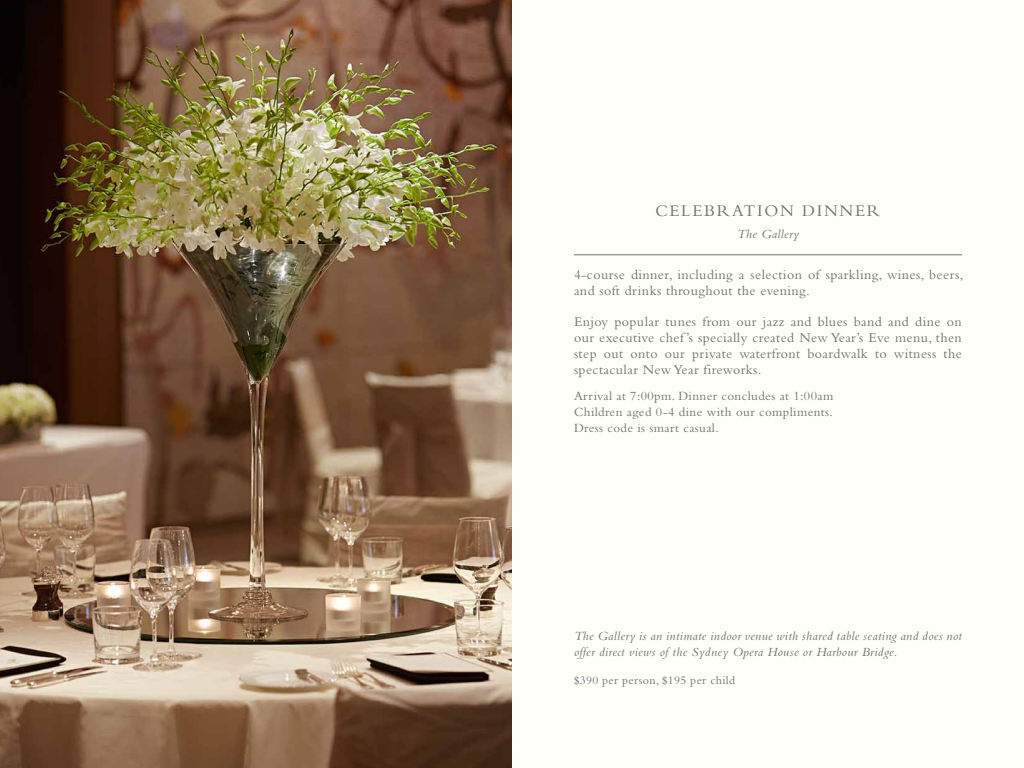
<style>
.page{position:relative;width:1024px;height:768px;background:#fff}
.page>*{position:absolute;margin:0;border:0;box-sizing:border-box;transform-origin:0 0}
.t1{font:17px "Bembo Std";letter-spacing:.1em;color:#717073}
.t2{font:14px/16px "Bembo";letter-spacing:.03em;color:#717073}
.t3{font:italic 13px/16px "Bembo";letter-spacing:.03em;color:#717073}
.t4{font:13px/16px "Bembo";letter-spacing:.03em;color:#717073;text-align:justify}
.t5{font:12px "Bembo";letter-spacing:.03em;color:#717073}
</style>
<div class="page">
<div style="left:512px;top:0;width:512px;height:768px;background:#fffffa"></div>
<img style="left:0;top:0;width:512px;height:768px">
<hr style="left:574px;top:254px;width:388px;height:1px;background:#717073">
<p class="t1" style="left:655px;top:201px;width:227px">CELEBRATION DINNER</p>
<p class="t3" style="left:737px;top:226px;width:63px">The Gallery</p>
<p class="t2" style="left:574px;top:266px;width:391px">4-course dinner, including a selection of sparkling, wines, beers, and soft drinks throughout the evening.</p>
<p class="t2" style="left:574px;top:313px;width:389px;text-align:justify">Enjoy popular tunes from our jazz and blues band and dine on our executive chef ’s specially created New Year’s Eve menu, then step out onto our private waterfront boardwalk to witness the spectacular New Year fireworks.</p>
<p class="t4" style="left:574px;top:388px;width:261px">Arrival at 7:00pm. Dinner concludes at 1:00am Children aged 0-4 dine with our compliments.<br>Dress code is smart casual.</p>
<p class="t3" style="left:574px;top:628px;width:390px">The Gallery is an intimate indoor venue with shared table seating and does not offer direct views of the Sydney Opera House or Harbour Bridge.</p>
<p class="t5" style="left:574px;top:673px;width:163px">$390 per person, $195 per child</p>
</div>
